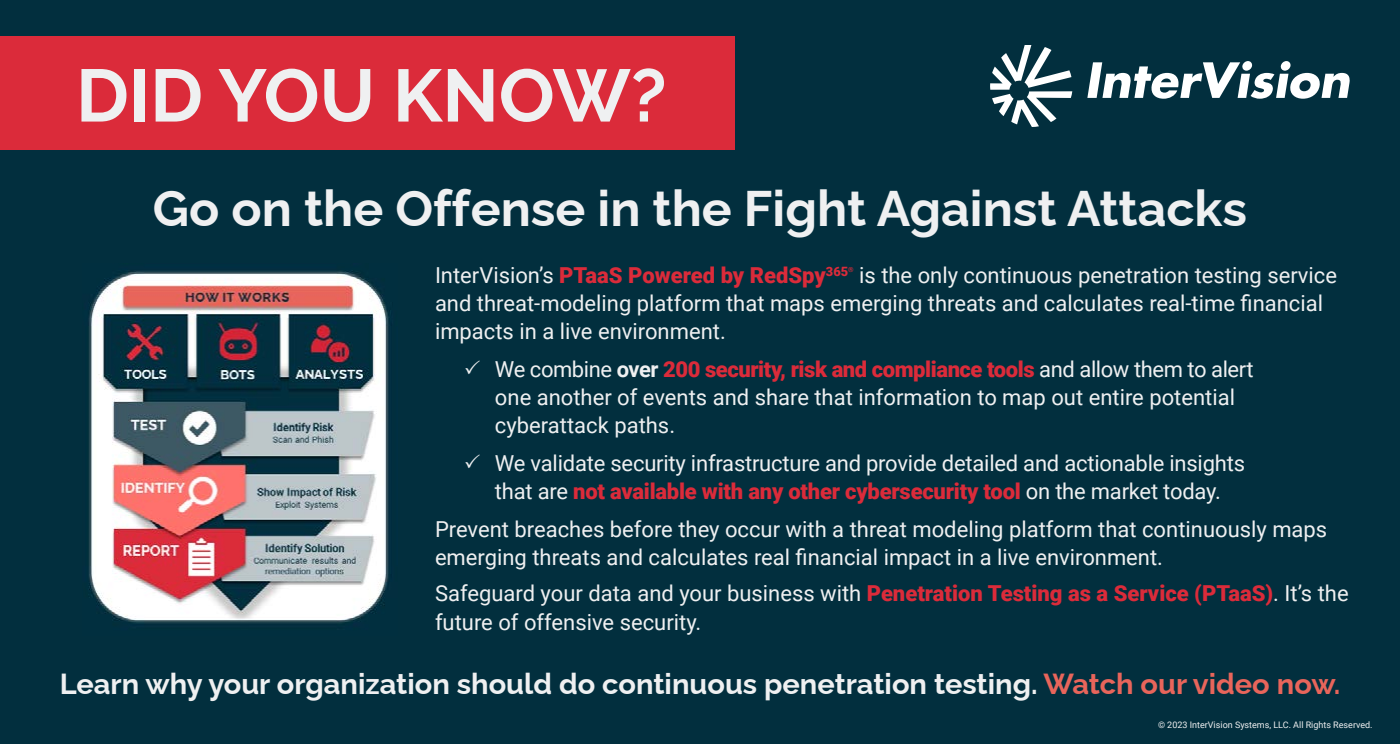
<style>
.page{position:relative;width:1400px;height:744px;background:#022f3e}
.page>*{position:absolute;margin:0;border:0;box-sizing:border-box;transform-origin:0 0}
.t1{font:700 74px "Raleway";color:#eff0f1}
.t2{font:700 50px "Raleway";color:#eff0f1}
.t3{font:700 29px "Raleway";color:#eff0f1}
.t4{font:22px/28px "Roboto";color:#eff0f1}
.t5{font:9px "Roboto";color:#eff0f1}
.s1{font-weight:900;color:#db2b3a}
.s2{font-weight:700}
.s3{color:#e8655b}
</style>
<div class="page">
<svg style="left:990px;top:46px;width:82px;height:81px"></svg>
<svg style="left:1087px;top:61px;width:263px;height:38px"></svg>
<div style="left:0;top:36px;width:735px;height:114px;background:#db2b3a"></div>
<img style="left:88px;top:271px;width:301px;height:353px">
<h1 class="t1" style="left:76px;top:36px;width:592px">DID YOU KNOW?</h1>
<h2 class="t2" style="left:153px;top:168px;width:1096px">Go on the Offense in the Fight Against Attacks</h2>
<p class="t4" style="left:435px;top:260px;width:904px">InterVision’s <span class="s1">PTaaS Powered by RedSpy</span><sup>365</sup><sup>®</sup> is the only continuous penetration testing service and threat-modeling platform that maps emerging threats and calculates real-time financial impacts in a live environment.</p>
<p class="t4" style="left:495px;top:354px;width:760px;text-indent:-31px">✓ We combine <span class="s2">over</span> <span class="s1">200 security, risk and compliance tools</span> and allow them to alert one another of events and share that information to map out entire potential cyberattack paths.</p>
<p class="t4" style="left:464px;top:448px;width:783px;text-align:center">✓ We validate security infrastructure and provide detailed and actionable insights that are <span class="s1">not available with any other cybersecurity tool</span> on the market today.</p>
<p class="t4" style="left:435px;top:514px;width:894px">Prevent breaches before they occur with a threat modeling platform that continuously maps emerging threats and calculates real financial impact in a live environment.</p>
<p class="t4" style="left:435px;top:578px;width:915px;line-height:29px">Safeguard your data and your business with <span class="s1">Penetration Testing as a Service (PTaaS)</span>. It’s the future of offensive security.</p>
<h3 class="t3" style="left:60px;top:660px;width:1282px">Learn why your organization should do continuous penetration testing. <span class="s3">Watch our video now.</span></h3>
<p class="t5" style="left:1158px;top:718px;width:216px">© 2023 InterVision Systems, LLC. All Rights Reserved.</p>
</div>
